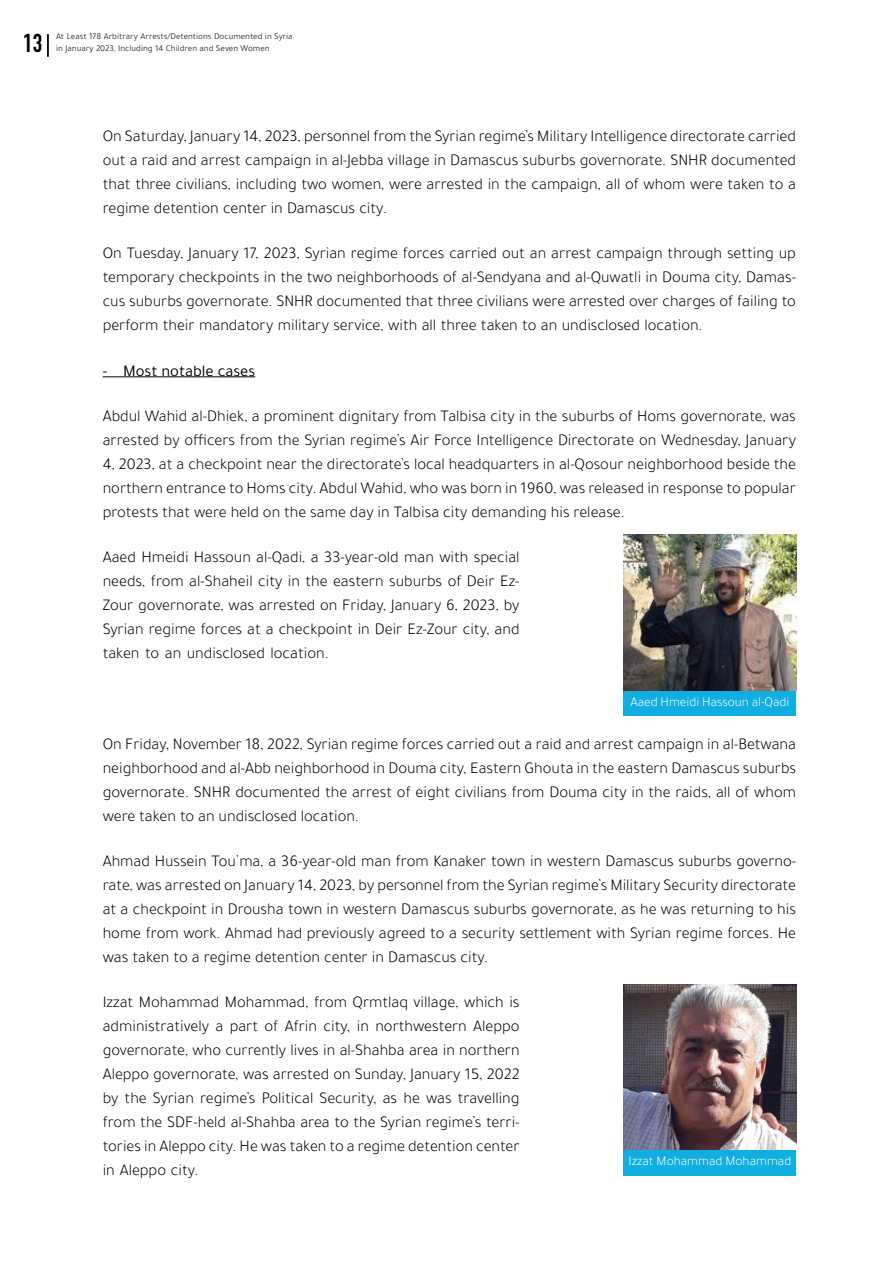
<style>
.page{position:relative;width:893px;height:1263px;background:#fff}
.page>*{position:absolute;margin:0;border:0;box-sizing:border-box;transform-origin:0 0}
.t1{font:700 25.5px "DIN Condensed";color:#000}
.t2{font:300 16.5px/24px "Tajawal";color:#000;text-align:justify}
.t3{font:16.5px "Tajawal";color:#000}
.t4{font:300 13.5px "Tajawal";color:#fff}
.t5{font:9px "Tajawal";color:#1c1c1c}
</style>
<div class="page">
<hr style="left:47px;top:34px;width:2px;height:23px;background:#000">
<hr style="left:103px;top:376px;width:152px;height:1px;background:#000">
<div style="left:624px;top:690px;width:172px;height:26px;background:#11aee2"></div>
<img style="left:624px;top:535px;width:172px;height:155px">
<div style="left:624px;top:1150px;width:172px;height:26px;background:#11aee2"></div>
<img style="left:624px;top:984px;width:172px;height:166px">
<p class="t5" style="left:56px;top:30px;width:238px">At Least 178 Arbitrary Arrests/Detentions Documented in Syria</p>
<h1 class="t1" style="left:23px;top:26px;width:20px">13</h1>
<p class="t5" style="left:56px;top:42px;width:215px">in January 2023, Including 14 Children and Seven Women</p>
<p class="t2" style="left:103px;top:124px;width:695px">On Saturday, January 14, 2023, personnel from the Syrian regimes’ Military Intelligence directorate carried out a raid and arrest campaign in al-Jebba village in Damascus suburbs governorate. SNHR documented that three civilians, including two women, were arrested in the campaign, all of whom were taken to a regime detention center in Damascus city.</p>
<p class="t2" style="left:103px;top:241px;width:695px">On Tuesday, January 17, 2023, Syrian regime forces carried out an arrest campaign through setting up</p>
<p class="t2" style="left:103px;top:289px;width:695px">cus suburbs governorate. SNHR documented that three civilians were arrested over charges of failing to</p>
<p class="t2" style="left:103px;top:265px;width:695px">temporary checkpoints in the two neighborhoods of al-Sendyana and al-Quwatli in Douma city, Damas-</p>
<p class="t2" style="left:103px;top:313px;width:601px">perform their mandatory military service, with all three taken to an undisclosed location.</p>
<p class="t3" style="left:123px;top:359px;width:134px">Most notable cases</p>
<p class="t3" style="left:103px;top:359px;width:6px">-</p>
<p class="t2" style="left:103px;top:404px;width:695px">Abdul Wahid al-Dhiek a, prominent dignitary from Talbisa city in the suburbs of Homs governorate, was arrested by officers from the Syrian regimes’ Air Force Intelligence Directorate on Wednesday, January 4, 2023, at a checkpoint near the directorates’ local headquarters in al-Qosour neighborhood beside the northern entrance to Homs city. Abdul Wahid, who was born in 1960, was released in response to popular protests that were held on the same day in Talbisa city demanding his release.</p>
<p class="t2" style="left:103px;top:545px;width:418px">Aaed Hmeidi Hassoun al-Qadi a, 33-year-old man with special</p>
<p class="t2" style="left:103px;top:593px;width:418px">Zour governorate, was arrested on Friday, January 6, 2023, by</p>
<p class="t2" style="left:103px;top:569px;width:418px">needs, from al-Shaheil city in the eastern suburbs of Deir Ez-</p>
<p class="t2" style="left:103px;top:617px;width:418px">Syrian regime forces at a checkpoint in Deir Ez-Zour city, and taken to an undisclosed location.</p>
<p class="t4" style="left:630px;top:692px;width:161px">Aaed Hmeidi Hassoun al-Qadi</p>
<p class="t2" style="left:103px;top:732px;width:695px">On Friday, November 18, 2022, Syrian regime forces carried out a raid and arrest campaign in al-Betwana neighborhood and al-Abb neighborhood in Douma city, Eastern Ghouta in the eastern Damascus suburbs governorate. SNHR documented the arrest of eight civilians from Douma city in the raids, all of whom were taken to an undisclosed location.</p>
<p class="t2" style="left:103px;top:849px;width:695px">Ahmad Hussein Tou’ma a, 36-year-old man from Kanaker town in western Damascus suburbs governo-</p>
<p class="t2" style="left:103px;top:897px;width:695px">at a checkpoint in Drousha town in western Damascus suburbs governorate, as he was returning to his home from work. Ahmad had previously agreed to a security settlement with Syrian regime forces. He was taken to a regime detention center in Damascus city.</p>
<p class="t2" style="left:103px;top:990px;width:418px">Izzat Mohammad Mohammad, from Qrmtlaq village, which is administratively a part of Afrin city, in northwestern Aleppo governorate, who currently lives in al-Shahba area in northern Aleppo governorate, was arrested on Sunday, January 15, 2022 by the Syrian regimes’ Political Security, as he was travelling</p>
<p class="t2" style="left:103px;top:1134px;width:418px">tories in Aleppo city. He was taken to a regime detention center</p>
<p class="t2" style="left:103px;top:873px;width:695px">rate, was arrested on January 14, 2023, by personnel from the Syrian regimes’ Military Security directorate</p>
<p class="t2" style="left:103px;top:1110px;width:418px">from the SDF-held al-Shahba area to the Syrian regimes’ terri-</p>
<p class="t2" style="left:103px;top:1158px;width:97px">in Aleppo city.</p>
<p class="t4" style="left:629px;top:1152px;width:164px">Izzat Mohammad Mohammad</p>
</div>
